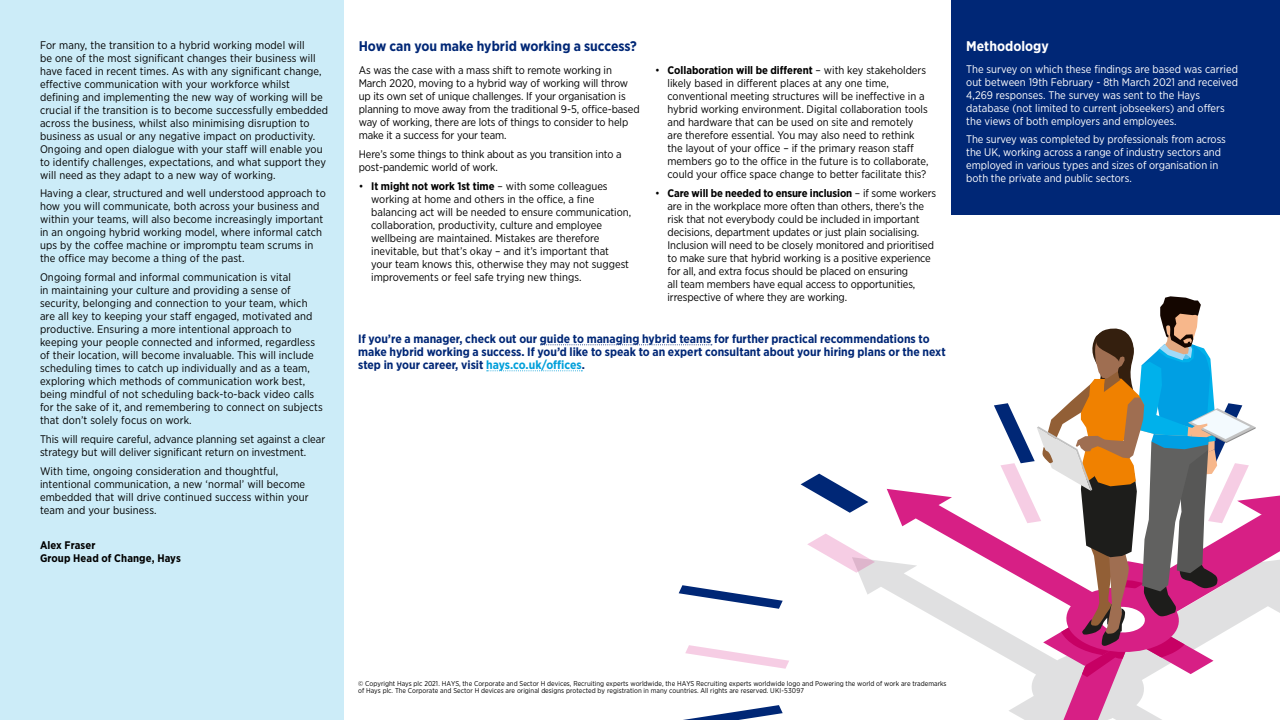
<style>
.page{position:relative;width:1280px;height:720px;background:#fff}
.page>*{position:absolute;margin:0;border:0;box-sizing:border-box;transform-origin:0 0}
.t1{font:700 14px "Gotham Narrow";color:#002776}
.t2{font:700 14px "Gotham Narrow";color:#fff}
.t3{font:700 12px/13px "Gotham Narrow";color:#002776}
.t4{font:11px/13px "Gotham Narrow";color:#000}
.t5{font:11px/13px "Gotham Narrow";letter-spacing:-.005em;color:#fff}
.t6{font:700 11px/13px "Gotham Narrow";letter-spacing:.01em;color:#000}
.t7{font:7px/7px "Gotham Narrow";color:#000}
.s1{font-weight:700}
.s2{color:#009fda}
</style>
<div class="page">
<svg style="left:859px;top:560px;width:28px;height:34px"></svg>
<svg style="left:807px;top:534px;width:68px;height:39px"></svg>
<svg style="left:685px;top:645px;width:104px;height:24px"></svg>
<svg style="left:801px;top:474px;width:67px;height:39px"></svg>
<svg style="left:683px;top:705px;width:100px;height:15px"></svg>
<svg style="left:679px;top:585px;width:104px;height:24px"></svg>
<svg style="left:887px;top:489px;width:107px;height:162px"></svg>
<svg style="left:994px;top:296px;width:286px;height:424px"></svg>
<svg style="left:540px;top:344px;width:172px;height:1px"></svg>
<svg style="left:487px;top:370px;width:95px;height:1px"></svg>
<div style="left:0;top:0;width:344px;height:720px;background:#ccecf8"></div>
<div style="left:951px;top:0;width:329px;height:215px;background:#002776"></div>
<p class="t4" style="left:40px;top:38px;width:290px">For many, the transition to a hybrid working model will<br>be one of the most significant changes their business will have faced in recent times. As with any significant change, effective communication with your workforce whilst defining and implementing the new way of working will be crucial if the transition is to become successfully embedded across the business, whilst also minimising disruption to business as usual or any negative impact on productivity.<br>Ongoing and open dialogue with your staff will enable you to identify challenges, expectations, and what support they will need as they adapt to a new way of working.</p>
<p class="t4" style="left:40px;top:187px;width:287px">Having a clear, structured and well understood approach to how you will communicate, both across your business and within your teams, will also become increasingly important in an ongoing hybrid working model, where informal catch ups by the coffee machine or impromptu team scrums in the office may become a thing of the past.</p>
<p class="t4" style="left:40px;top:271px;width:284px">Ongoing formal and informal communication is vital<br>in maintaining your culture and providing a sense of security, belonging and connection to your team, which are all key to keeping your staff engaged, motivated and productive. Ensuring a more intentional approach to keeping your people connected and informed, regardless of their location, will become invaluable. This will include scheduling times to catch up individually and as a team, exploring which methods of communication work best, being mindful of not scheduling back-to-back video calls for the sake of it, and remembering to connect on subjects that don’t solely focus on work.</p>
<p class="t4" style="left:40px;top:432px;width:287px">This will require careful, advance planning set against a clear strategy but will deliver significant return on investment.</p>
<p class="t4" style="left:40px;top:464px;width:270px">With time, ongoing consideration and thoughtful, intentional communication, a new ‘normal’ will become embedded that will drive continued success within your team and your business.</p>
<p class="t6" style="left:40px;top:538px;width:142px">Alex Fraser<br>Group Head of Change, Hays</p>
<p class="t1" style="left:359px;top:37px;width:280px">How can you make hybrid working a success?</p>
<p class="t4" style="left:359px;top:63px;width:282px">As was the case with a mass shift to remote working in March 2020, moving to a hybrid way of working will throw up its own set of unique challenges. If your organisation is planning to move away from the traditional 9-5, office-based way of working, there are lots of things to consider to help make it a success for your team.</p>
<p class="t4" style="left:359px;top:147px;width:264px">Here’s some things to think about as you transition into a post-pandemic world of work.</p>
<p class="t4" style="left:371px;top:179px;width:262px;text-indent:-12px">• <span class="s1">It might not work 1st time</span> – with some colleagues working at home and others in the office, a fine balancing act will be needed to ensure communication, collaboration, productivity, culture and employee wellbeing are maintained. Mistakes are therefore inevitable, but that’s okay – and it’s important that your team knows this, otherwise they may not suggest improvements or feel safe trying new things.</p>
<p class="t4" style="left:668px;top:63px;width:263px;text-indent:-12px">• <span class="s1">Collaboration will be different</span> – with key stakeholders likely based in different places at any one time, conventional meeting structures will be ineffective in a hybrid working environment. Digital collaboration tools and hardware that can be used on site and remotely are therefore essential. You may also need to rethink the layout of your office – if the primary reason staff members go to the office in the future is to collaborate, could your office space change to better facilitate this?</p>
<p class="t4" style="left:668px;top:186px;width:270px;text-indent:-12px">• <span class="s1">Care will be needed to ensure inclusion</span> – if some workers are in the workplace more often than others, there’s the risk that not everybody could be included in important decisions, department updates or just plain socialising.<br>Inclusion will need to be closely monitored and prioritised to make sure that hybrid working is a positive experience for all, and extra focus should be placed on ensuring<br>all team members have equal access to opportunities, irrespective of where they are working.</p>
<p class="t3" style="left:358px;top:332px;width:589px">If you’re a manager, check out our guide to managing hybrid teams for further practical recommendations to make hybrid working a success. If you’d like to speak to an expert consultant about your hiring plans or the next step in your career, visit <span class="s2">hays.co.uk/offices</span>.</p>
<p class="t2" style="left:966px;top:37px;width:84px">Methodology</p>
<p class="t5" style="left:966px;top:62px;width:273px">The survey on which these findings are based was carried out between 19th February - 8th March 2021 and received 4,269 responses. The survey was sent to the Hays database (not limited to current jobseekers) and offers the views of both employers and employees.</p>
<p class="t5" style="left:966px;top:133px;width:261px">The survey was completed by professionals from across the UK, working across a range of industry sectors and employed in various types and sizes of organisation in both the private and public sectors.</p>
<p class="t7" style="left:358px;top:680px;width:590px">© Copyright Hays plc 2021. HAYS, the Corporate and Sector H devices, Recruiting experts worldwide, the HAYS Recruiting experts worldwide logo and Powering the world of work are trademarks of Hays plc. The Corporate and Sector H devices are original designs protected by registration in many countries. All rights are reserved. UKI-53097</p>
</div>
